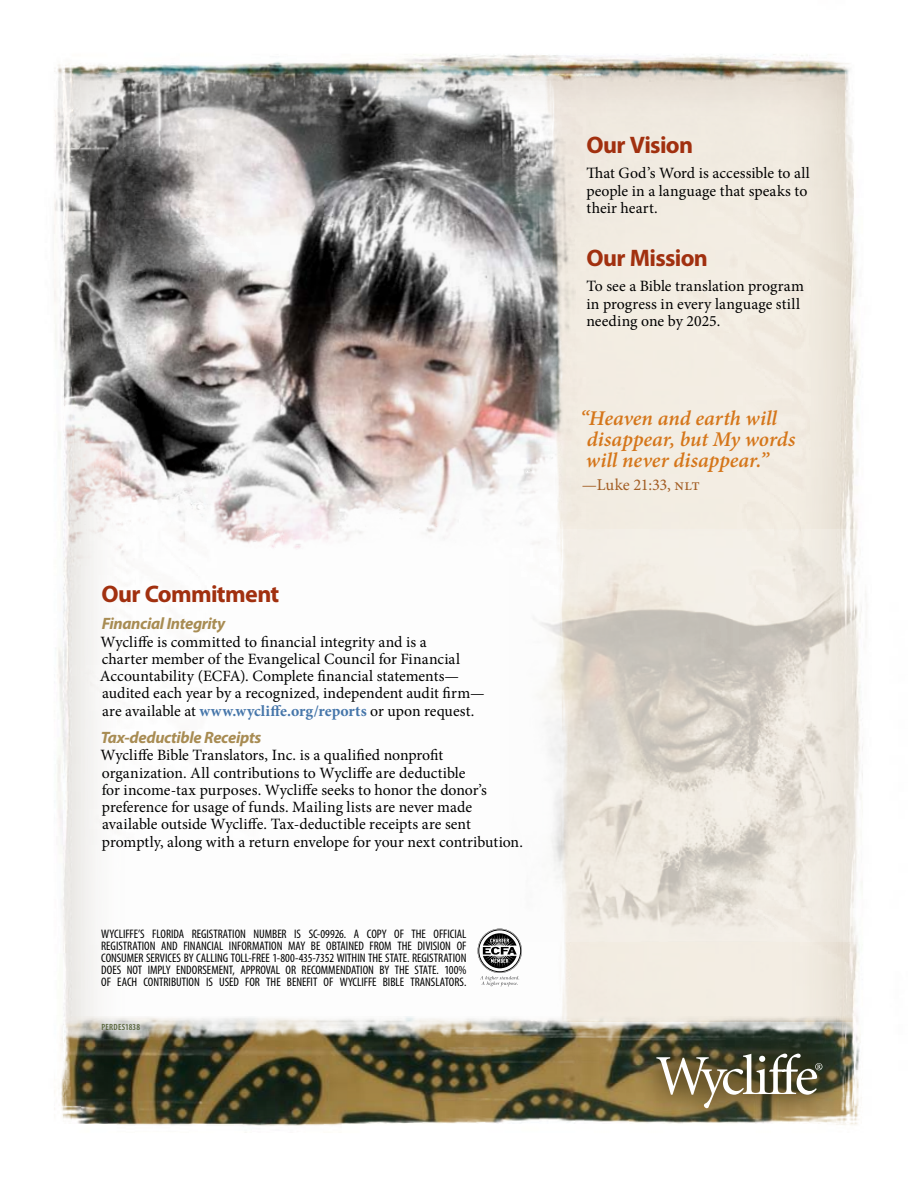
<style>
.page{position:relative;width:918px;height:1188px;background:#fff}
.page>*{position:absolute;margin:0;border:0;box-sizing:border-box;transform-origin:0 0}
.t1{font:700 24px "Myriad Pro";letter-spacing:-.03em;color:#a1300f}
.t2{font:italic 600 21px/21px "Minion Pro";color:#d5761a}
.t3{font:italic 700 16.5px "Myriad Pro";letter-spacing:-.02em;color:#a88c53}
.t4{font:16.5px "Minion Pro";letter-spacing:-.005em;color:#a25d23}
.t5{font:15.75px/17.2px "Minion Pro";color:#000}
.t6{font:condensed 12.3px/12px "Myriad Pro";letter-spacing:-.005em;color:#000;text-align:justify}
.t7{font:600 condensed 9px "Myriad Pro";letter-spacing:.03em;color:#56643a}
.s1{font-weight:700;color:#4676aa}
</style>
<div class="page">
<img style="left:57px;top:560px;width:452px;height:453px">
<img style="left:580px;top:54px;width:258px;height:9px">
<img style="left:54px;top:1013px;width:808px;height:120px">
<div style="left:96px;top:1018px;width:50px;height:18px;background:#fff;opacity:.75"></div>
<img style="left:53px;top:55px;width:527px;height:505px">
<img style="left:510px;top:529px;width:25px;height:91px">
<img style="left:535px;top:63px;width:331px;height:959px">
<div style="left:629px;top:1026px;width:221px;height:110px;background:#3a3010;opacity:.75"></div>
<svg style="left:656px;top:1054px;width:166px;height:54px"></svg>
<svg style="left:478px;top:929px;width:44px;height:57px"></svg>
<h1 class="t1" style="left:101px;top:578px;width:179px">Our Commitment</h1>
<p class="t3" style="left:102px;top:613px;width:125px">Financial Integrity</p>
<p class="t5" style="left:100px;top:633px;width:386px">Wycliffe is committed to financial integrity and is a<br>charter member of the Evangelical Council for Financial Accountability (ECFA). Complete financial statements— audited each year by a recognized, independent audit firm— are available at <span class="s1">www.wycliffe.org/reports</span> or upon request.</p>
<p class="t3" style="left:101px;top:727px;width:162px">Tax-deductible Receipts</p>
<p class="t5" style="left:101px;top:747px;width:424px">Wycliffe Bible Translators, Inc. is a qualified nonprofit organization. All contributions to Wycliffe are deductible<br>for income-tax purposes. Wycliffe seeks to honor the donor’s preference for usage of funds. Mailing lists are never made available outside Wycliffe. Tax-deductible receipts are sent promptly, along with a return envelope for your next contribution.</p>
<p class="t6" style="left:101px;top:928px;width:367px">WYCLIFFE’S FLORIDA REGISTRATION NUMBER IS SC-09926. A COPY OF THE OFFICIAL REGISTRATION AND FINANCIAL INFORMATION MAY BE OBTAINED FROM THE DIVISION OF CONSUMER SERVICES BY CALLING TOLL-FREE 1-800-435-7352 WITHIN THE STATE. REGISTRATION DOES NOT IMPLY ENDORSEMENT, APPROVAL OR RECOMMENDATION BY THE STATE. 100% OF EACH CONTRIBUTION IS USED FOR THE BENEFIT OF WYCLIFFE BIBLE TRANSLATORS.</p>
<p class="t7" style="left:101px;top:1022px;width:40px">PERDES1838</p>
<h1 class="t1" style="left:586px;top:129px;width:108px">Our Vision</h1>
<p class="t5" style="left:586px;top:165px;width:225px">That God’s Word is accessible to all people in a language that speaks to their heart.</p>
<h1 class="t1" style="left:586px;top:242px;width:123px">Our Mission</h1>
<p class="t5" style="left:586px;top:278px;width:219px">To see a Bible translation program in progress in every language still needing one by 2025.</p>
<h2 class="t2" style="left:580px;top:408px;width:217px">“Heaven and earth will disappear, but My words will never disappear.”</h2>
<p class="t4" style="left:582px;top:474px;width:120px">—Luke 21:33, nlt</p>
</div>
